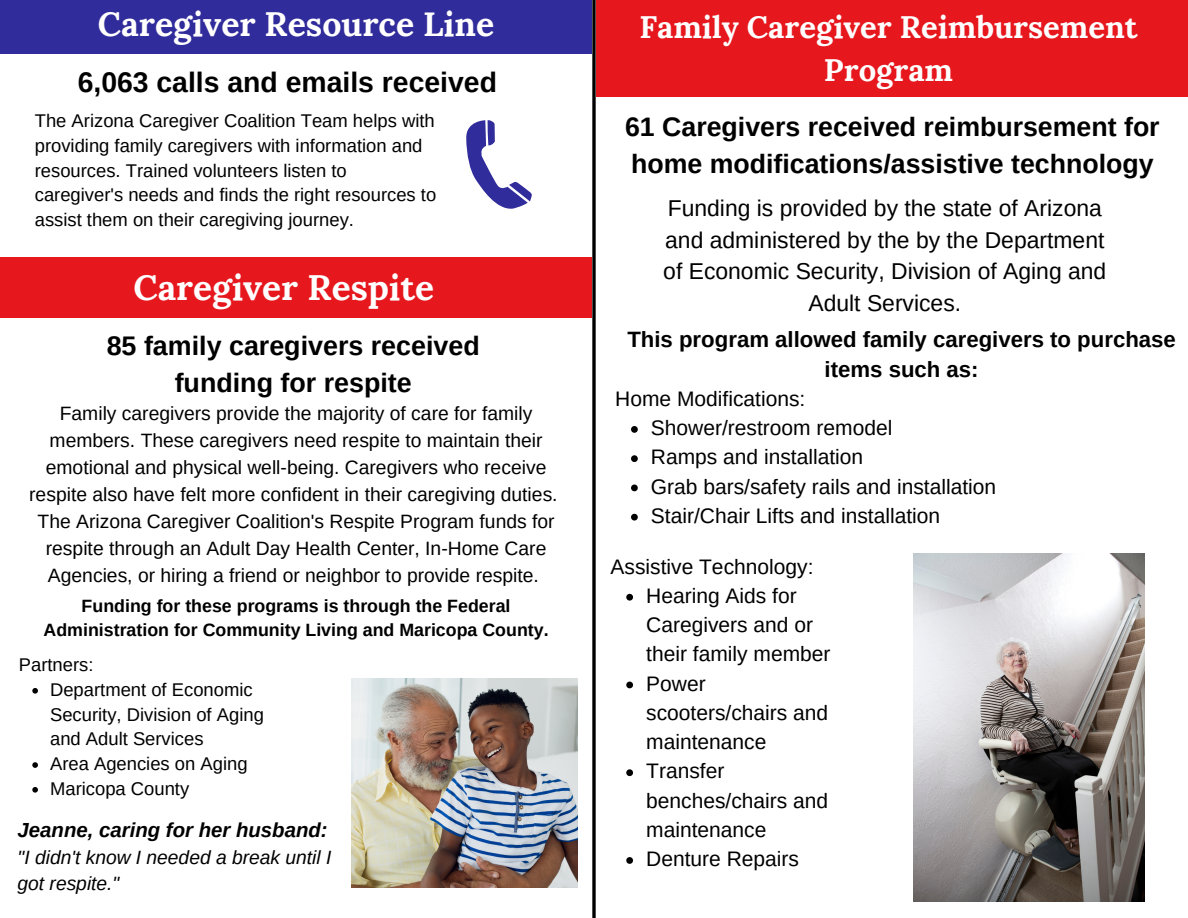
<style>
.page{position:relative;width:1188px;height:918px;background:#fff}
.page>*{position:absolute;margin:0;border:0;box-sizing:border-box;transform-origin:0 0}
.t1{font:700 35.25px "Lora";color:#fff}
.t2{font:700 33.75px "Lora";color:#fff}
.t3{font:700 31.05px/42.8px "Lora";color:#fff;text-align:center}
.t4{font:700 28.35px "Arimo";color:#000}
.t5{font:700 26.85px/37.2px "Arimo";color:#000;text-align:center}
.t6{font:700 26.7px/37.2px "Arimo";color:#000}
.t7{font:22.95px/31.5px "Arimo";color:#000;text-align:center}
.t8{font:700 22.2px/30.3px "Arimo";color:#000;text-align:center}
.t9{font:21px/29.2px "Arimo";color:#000}
.t10{font:italic 700 20.4px "Arimo";color:#000}
.t11{font:19.35px/27px "Arimo";color:#000;text-align:center}
.t12{font:italic 19.2px/25.8px "Arimo";color:#000}
.t13{font:18.45px/24.8px "Arimo";color:#000}
.t14{font:700 17.85px/24.8px "Arimo";color:#000;text-align:center}
</style>
<div class="page">
<svg style="left:592px;top:0;width:4px;height:918px;background:#272727"></svg>
<div style="left:0;top:0;width:592px;height:54px;background:#312c9b"></div>
<div style="left:0;top:257px;width:592px;height:60px;background:#e6181e"></div>
<div style="left:596px;top:0;width:592px;height:96px;background:#e6181e"></div>
<img style="left:913px;top:554px;width:232px;height:347px">
<svg style="left:466px;top:120px;width:66px;height:89px"></svg>
<img style="left:352px;top:678px;width:226px;height:210px">
<svg style="left:32px;top:688px;width:6px;height:6px"></svg>
<svg style="left:32px;top:762px;width:6px;height:6px"></svg>
<svg style="left:32px;top:787px;width:6px;height:6px"></svg>
<svg style="left:626px;top:594px;width:7px;height:7px"></svg>
<svg style="left:626px;top:682px;width:7px;height:6px"></svg>
<svg style="left:626px;top:769px;width:7px;height:7px"></svg>
<svg style="left:626px;top:857px;width:7px;height:7px"></svg>
<svg style="left:631px;top:426px;width:7px;height:7px"></svg>
<svg style="left:631px;top:455px;width:7px;height:7px"></svg>
<svg style="left:631px;top:485px;width:7px;height:6px"></svg>
<svg style="left:631px;top:514px;width:7px;height:7px"></svg>
<p class="t2" style="left:98px;top:2px;width:398px">Caregiver Resource Line</p>
<p class="t4" style="left:78px;top:66px;width:421px">6,063 calls and emails received</p>
<p class="t13" style="left:35px;top:108px;width:403px">The Arizona Caregiver Coalition Team helps with providing family caregivers with information and resources. Trained volunteers listen to caregiver's needs and finds the right resources to assist them on their caregiving journey.</p>
<p class="t1" style="left:133px;top:264px;width:302px">Caregiver Respite</p>
<p class="t5" style="left:107px;top:327px;width:375px">85 family caregivers received funding for respite</p>
<p class="t11" style="left:29px;top:399px;width:530px">Family caregivers provide the majority of care for family members. These caregivers need respite to maintain their emotional and physical well-being. Caregivers who receive respite also have felt more confident in their caregiving duties.</p>
<p class="t11" style="left:38px;top:507px;width:519px">The Arizona Caregiver Coalition's Respite Program funds for respite through an Adult Day Health Center, In-Home Care<br>Agencies, or hiring a friend or neighbor to provide respite.</p>
<p class="t14" style="left:44px;top:593px;width:507px">Funding for these programs is through the Federal<br>Administration for Community Living and Maricopa County.</p>
<p class="t13" style="left:19px;top:652px;width:76px">Partners:</p>
<p class="t13" style="left:50px;top:677px;width:215px">Department of Economic<br>Security, Division of Aging and Adult Services</p>
<p class="t13" style="left:50px;top:751px;width:199px">Area Agencies on Aging</p>
<p class="t13" style="left:50px;top:776px;width:141px">Maricopa County</p>
<p class="t10" style="left:18px;top:818px;width:312px">Jeanne, caring for her husband:</p>
<p class="t12" style="left:18px;top:844px;width:315px">"I didn't know I needed a break until I got respite."</p>
<p class="t3" style="left:639px;top:5px;width:500px">Family Caregiver Reimbursement<br>Program</p>
<p class="t6" style="left:625px;top:108px;width:536px">61 Caregivers received reimbursement for home modifications/assistive technology</p>
<p class="t7" style="left:663px;top:192px;width:445px">Funding is provided by the state of Arizona and administered by the by the Department of Economic Security, Division of Aging and Adult Services.</p>
<p class="t8" style="left:627px;top:324px;width:550px">This program allowed family caregivers to purchase items such as:</p>
<p class="t9" style="left:615px;top:384px;width:192px">Home Modifications:</p>
<p class="t9" style="left:651px;top:413px;width:243px">Shower/restroom remodel</p>
<p class="t9" style="left:651px;top:442px;width:214px">Ramps and installation</p>
<p class="t9" style="left:651px;top:472px;width:347px">Grab bars/safety rails and installation</p>
<p class="t9" style="left:651px;top:501px;width:291px">Stair/Chair Lifts and installation</p>
<p class="t9" style="left:611px;top:552px;width:204px">Assistive Technology:</p>
<p class="t9" style="left:646px;top:581px;width:186px">Hearing Aids for<br>Caregivers and or their family member</p>
<p class="t9" style="left:646px;top:669px;width:183px">Power scooters/chairs and maintenance</p>
<p class="t9" style="left:646px;top:756px;width:184px">Transfer benches/chairs and maintenance</p>
<p class="t9" style="left:646px;top:844px;width:154px">Denture Repairs</p>
</div>
